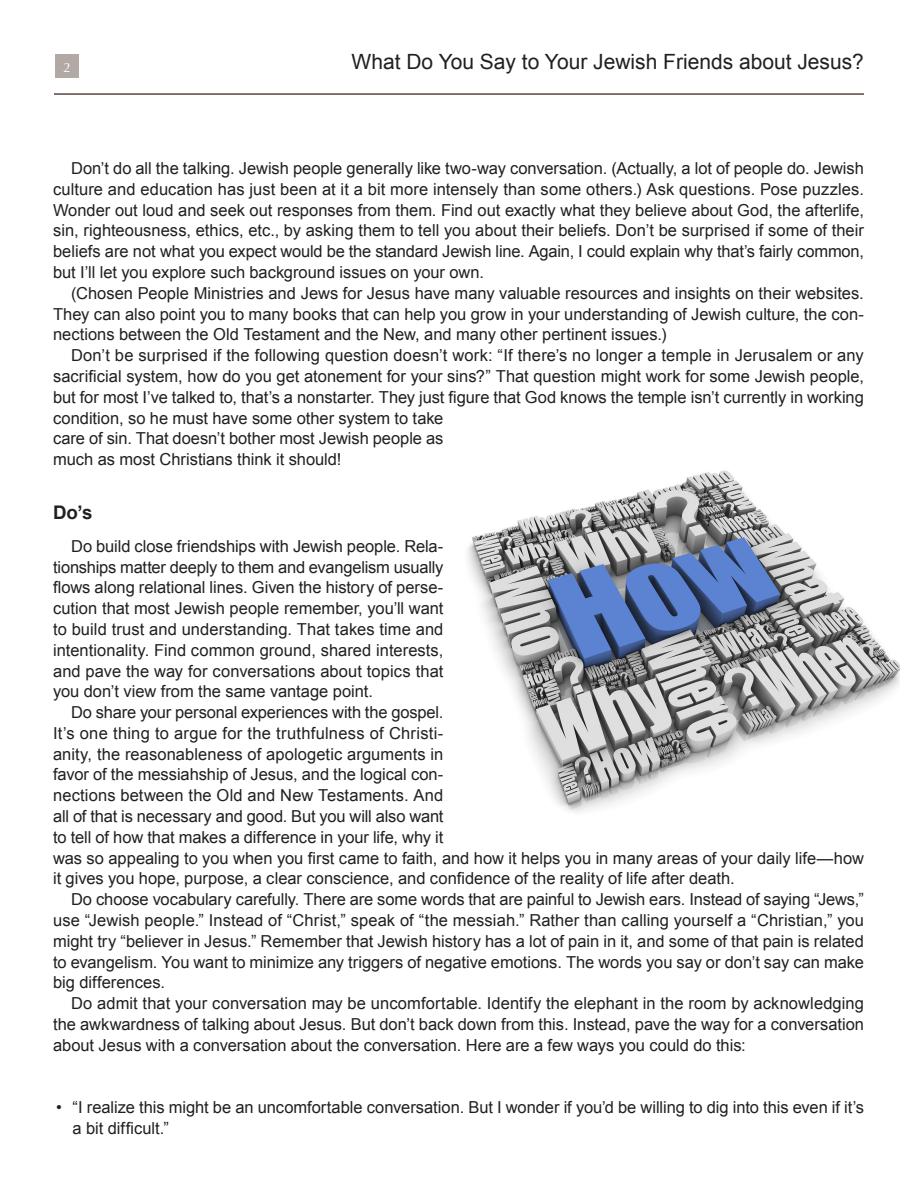
<style>
.page{position:relative;width:918px;height:1188px;background:#fff}
.page>*{position:absolute;margin:0;border:0;box-sizing:border-box;transform-origin:0 0}
.Jump_Title{font:21px "Arial";color:#231f20}
.Subhead_3_lines{font:700 18.75px "Arial";color:#231f20}
.Body_Text{font:16.5px/20.9px "Arial";color:#231f20;text-align:justify}
.t1{font:13.5px "Optima";color:#fff}
</style>
<div class="page">
<div style="left:55px;top:54px;width:24px;height:24px;background:#b2a8a4"></div>
<hr style="left:54px;top:94px;width:810px;height:1px;background:#776762">
<img style="left:467px;top:470px;width:433px;height:342px">
<p class="t1" style="left:63px;top:60px;width:9px">2</p>
<p class="Jump_Title" style="left:352px;top:48px;width:514px">What Do You Say to Your Jewish Friends about Jesus?</p>
<p class="Body_Text" style="left:53px;top:158px;width:812px;text-indent:18px">Don’t do all the talking. Jewish people generally like two-way conversation. (Actually, a lot of people do. Jewish culture and education has just been at it a bit more intensely than some others.) Ask questions. Pose puzzles.<br>Wonder out loud and seek out responses from them. Find out exactly what they believe about God, the afterlife, sin, righteousness, ethics, etc., by asking them to tell you about their beliefs. Don’t be surprised if some of their beliefs are not what you expect would be the standard Jewish line. Again, I could explain why that’s fairly common, but I’ll let you explore such background issues on your own.</p>
<p class="Body_Text" style="left:53px;top:283px;width:812px;text-indent:18px">(Chosen People Ministries and Jews for Jesus have many valuable resources and insights on their websites.<br>They can also point you to many books that can help you grow in your understanding of Jewish culture, the con&shy;nections between the Old Testament and the New, and many other pertinent issues.)</p>
<p class="Body_Text" style="left:53px;top:345px;width:813px;text-align:left;text-indent:18px">Don’t be surprised if the following question doesn’t work: “If there’s no longer a temple in Jerusalem or any sacrificial system, how do you get atonement for your sins?” That question might work for some Jewish people, but for most I’ve talked to, that’s a nonstarter. They just figure that God knows the temple isn’t currently in working condition, so he must have some other system to take<br>care of sin. That doesn’t bother most Jewish people as<br>much as most Christians think it should!</p>
<p class="Subhead_3_lines" style="left:53px;top:500px;width:41px">Do’s</p>
<p class="Body_Text" style="left:53px;top:536px;width:392px;text-indent:18px">Do build close friendships with Jewish people. Rela&shy;tionships matter deeply to them and evangelism usually flows along relational lines. Given the history of perse&shy;cution that most Jewish people remember, you’ll want to build trust and understanding. That takes time and intentionality. Find common ground, shared interests, and pave the way for conversations about topics that you don’t view from the same vantage point.</p>
<p class="Body_Text" style="left:53px;top:702px;width:812px;text-align:left;text-indent:18px">Do share your personal experiences with the gospel.<br>It’s one thing to argue for the truthfulness of Christi-<br>anity, the reasonableness of apologetic arguments in<br>favor of the messiahship of Jesus, and the logical con-<br>nections between the Old and New Testaments. And<br>all of that is necessary and good. But you will also want<br>to tell of how that makes a difference in your life, why it<br>was so appealing to you when you first came to faith, and how it helps you in many areas of your daily life—how it gives you hope, purpose, a clear conscience, and confidence of the reality of life after death.</p>
<p class="Body_Text" style="left:53px;top:889px;width:813px;text-indent:18px">Do choose vocabulary carefully. There are some words that are painful to Jewish ears. Instead of saying “Jews,” use “Jewish people.” Instead of “Christ,” speak of “the messiah.” Rather than calling yourself a “Christian,” you might try “believer in Jesus.” Remember that Jewish history has a lot of pain in it, and some of that pain is related to evangelism. You want to minimize any triggers of negative emotions. The words you say or don’t say can make big differences.</p>
<p class="Body_Text" style="left:53px;top:993px;width:812px;text-indent:18px">Do admit that your conversation may be uncomfortable. Identify the elephant in the room by acknowledging the awkwardness of talking about Jesus. But don’t back down from this. Instead, pave the way for a conversation about Jesus with a conversation about the conversation. Here are a few ways you could do this:</p>
<p class="Body_Text" style="left:73px;top:1097px;width:793px;text-indent:-16px">• “I realize this might be an uncomfortable conversation. But I wonder if you’d be willing to dig into this even if it’s a bit difficult.”</p>
</div>
